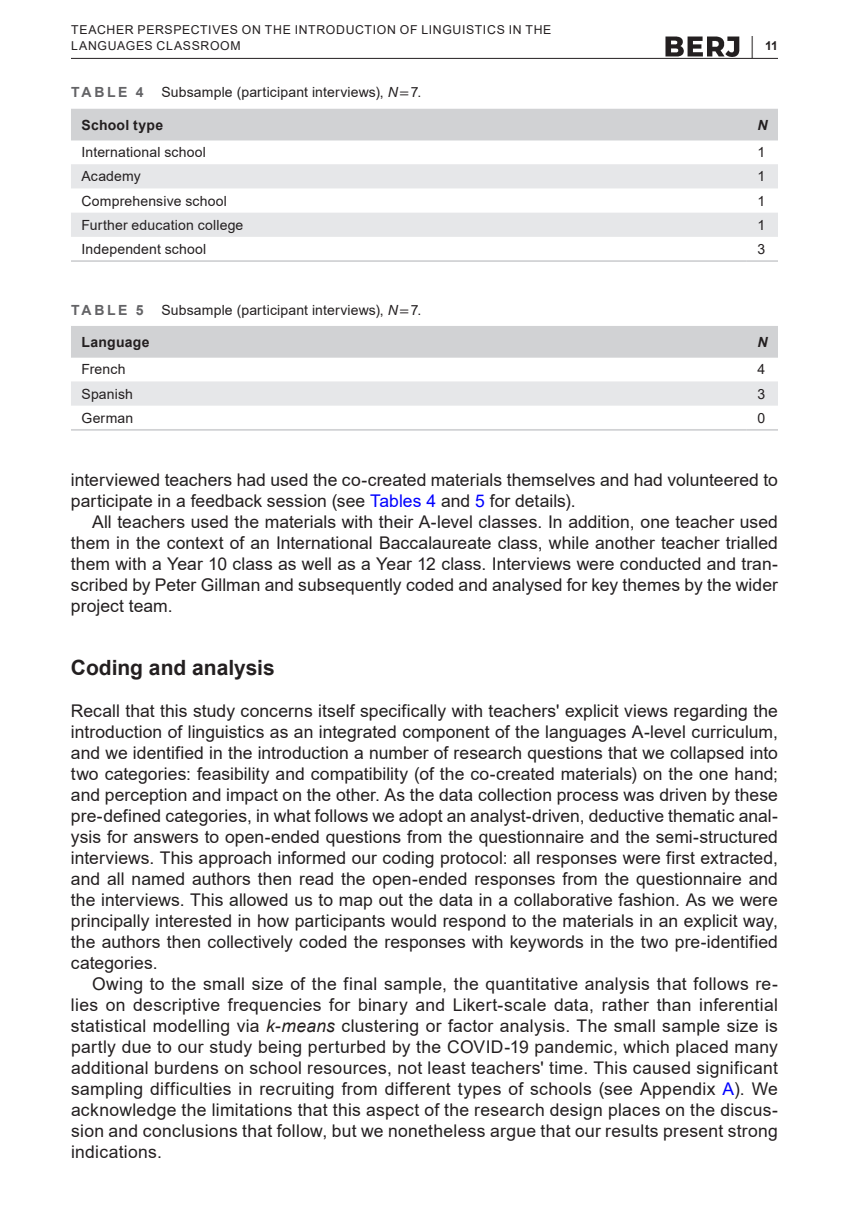
<style>
.page{position:relative;width:849px;height:1221px;background:#fff}
.page>*{position:absolute;margin:0;border:0;box-sizing:border-box;transform-origin:0 0}
.t1{font:700 21px "Arial";color:#231f20}
.t2{font:17.5px/21px "Arial";letter-spacing:.005em;color:#231f20;text-align:justify}
.t3{font:14px "Arial";letter-spacing:.01em;color:#231f20}
.t4{font:700 14px "Arial";letter-spacing:.015em;color:#231f20}
.t5{font:700 14px "Arial";letter-spacing:.185em;color:#636366}
.t6{font:italic 700 14px "Arial";color:#231f20}
.t7{font:12.25px/15.8px "Arial";letter-spacing:.055em;color:#231f20}
.t8{font:700 12.25px "Arial";color:#231f20}
.s1{font-size:23.62px}
.s2{font-style:italic}
.s3{font-family:"STIX"}
.s4{color:#00f}
</style>
<div class="page">
<hr style="left:71px;top:58px;width:706px;height:1px;background:#231f20">
<img style="left:665px;top:37px;width:74px;height:20px">
<div style="left:71px;top:109px;width:706px;height:31px;background:#d1d2d4"></div>
<svg style="left:71px;top:164px;width:706px;height:73px;fill:#e6e7e9"></svg>
<hr style="left:71px;top:260px;width:675px;height:2px;background:#d1d2d4">
<hr style="left:746px;top:260px;width:31px;height:2px;background:#d1d2d4">
<div style="left:71px;top:326px;width:706px;height:31px;background:#d1d2d4"></div>
<div style="left:71px;top:381px;width:706px;height:24px;background:#e6e7e9"></div>
<hr style="left:71px;top:429px;width:675px;height:2px;background:#d1d2d4">
<hr style="left:746px;top:429px;width:31px;height:2px;background:#d1d2d4">
<p class="t7" style="left:71px;top:22px;width:481px">TEACHER PERSPECTIVES ON THE INTRODUCTION OF LINGUISTICS IN THE<br>LANGUAGES CLASSROOM</p>
<p class="t8" style="left:751px;top:37px;width:28px"><span class="s1">|</span> 11</p>
<p class="t5" style="left:71px;top:83px;width:74px">TABLE 4</p>
<p class="t3" style="left:161px;top:83px;width:261px">Subsample (participant interviews), <span class="s2">N</span><span class="s3">=</span>7.</p>
<p class="t4" style="left:81px;top:115px;width:83px">School type</p>
<p class="t6" style="left:757px;top:115px;width:12px">N</p>
<p class="t3" style="left:81px;top:143px;width:126px">International school</p>
<p class="t3" style="left:757px;top:143px;width:9px">1</p>
<p class="t3" style="left:81px;top:167px;width:61px">Academy</p>
<p class="t3" style="left:757px;top:167px;width:9px">1</p>
<p class="t3" style="left:81px;top:191px;width:147px">Comprehensive school</p>
<p class="t3" style="left:757px;top:191px;width:9px">1</p>
<p class="t3" style="left:81px;top:215px;width:163px">Further education college</p>
<p class="t3" style="left:757px;top:215px;width:9px">1</p>
<p class="t3" style="left:81px;top:239px;width:126px">Independent school</p>
<p class="t3" style="left:757px;top:239px;width:9px">3</p>
<p class="t5" style="left:71px;top:300px;width:74px">TABLE 5</p>
<p class="t3" style="left:161px;top:300px;width:261px">Subsample (participant interviews), <span class="s2">N</span><span class="s3">=</span>7.</p>
<p class="t4" style="left:81px;top:332px;width:69px">Language</p>
<p class="t6" style="left:757px;top:332px;width:12px">N</p>
<p class="t3" style="left:81px;top:360px;width:46px">French</p>
<p class="t3" style="left:757px;top:360px;width:9px">4</p>
<p class="t3" style="left:81px;top:384px;width:53px">Spanish</p>
<p class="t3" style="left:757px;top:384px;width:9px">3</p>
<p class="t3" style="left:81px;top:408px;width:53px">German</p>
<p class="t3" style="left:757px;top:408px;width:9px">0</p>
<p class="t2" style="left:71px;top:469px;width:708px">interviewed teachers had used the co-created materials themselves and had volunteered to participate in a feedback session (see <span class="s4">Tables 4</span> and <span class="s4">5</span> for details).</p>
<p class="t2" style="left:71px;top:511px;width:708px;text-indent:21px">All teachers used the materials with their A-level classes. In addition, one teacher used them in the context of an International Baccalaureate class, while another teacher trialled them with a Year 10 class as well as a Year 12 class. Interviews were conducted and tran&shy;scribed by Peter Gillman and subsequently coded and analysed for key themes by the wider project team.</p>
<p class="t1" style="left:71px;top:653px;width:205px">Coding and analysis</p>
<p class="t2" style="left:71px;top:700px;width:708px">Recall that this study concerns itself specifically with teachers' explicit views regarding the introduction of linguistics as an integrated component of the languages A-level curriculum, and we identified in the introduction a number of research questions that we collapsed into two categories: feasibility and compatibility (of the co-created materials) on the one hand; and perception and impact on the other. As the data collection process was driven by these pre-defined categories, in what follows we adopt an analyst-driven, deductive thematic anal&shy;ysis for answers to open-ended questions from the questionnaire and the semi-structured interviews. This approach informed our coding protocol: all responses were first extracted, and all named authors then read the open-ended responses from the questionnaire and the interviews. This allowed us to map out the data in a collaborative fashion. As we were principally interested in how participants would respond to the materials in an explicit way, the authors then collectively coded the responses with keywords in the two pre-identified categories.</p>
<p class="t2" style="left:71px;top:973px;width:708px;text-indent:21px">Owing to the small size of the final sample, the quantitative analysis that follows re&shy;lies on descriptive frequencies for binary and Likert-scale data, rather than inferential statistical modelling via <span class="s2">k-means</span> clustering or factor analysis. The small sample size is partly due to our study being perturbed by the COVID-19 pandemic, which placed many additional burdens on school resources, not least teachers' time. This caused significant sampling difficulties in recruiting from different types of schools (see Appendix <span class="s4">A</span>). We acknowledge the limitations that this aspect of the research design places on the discus&shy;sion and conclusions that follow, but we nonetheless argue that our results present strong indications.</p>
</div>
